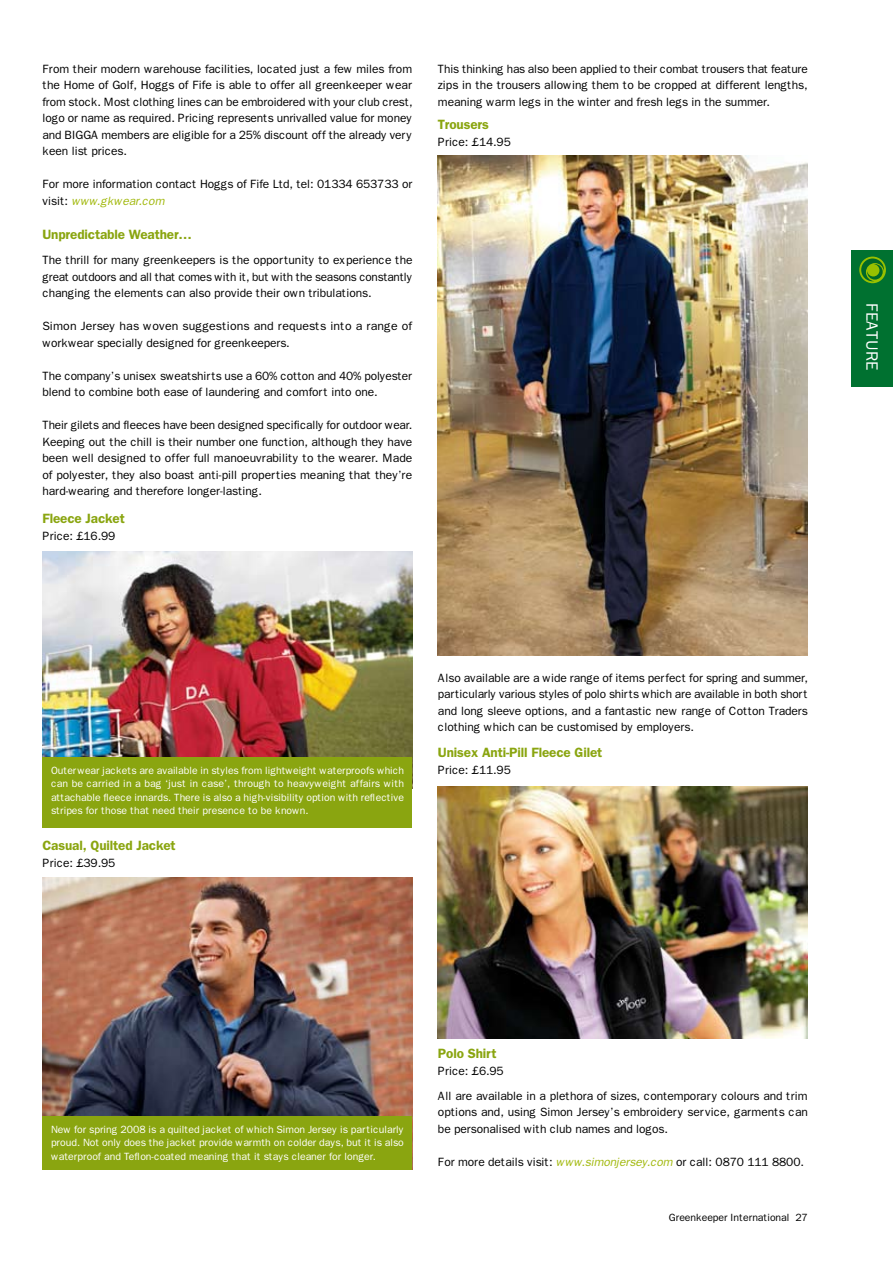
<style>
.page{position:relative;width:893px;height:1263px;background:#fff}
.page>*{position:absolute;margin:0;border:0;box-sizing:border-box;transform-origin:0 0}
.t1{font:16.5px "Franklin Gothic";letter-spacing:-.005em;color:#fff}
.t2{font:600 13.5px "Franklin Gothic";letter-spacing:-.01em;color:#8aa510}
.t3{font:12px/16.5px "Franklin Gothic";letter-spacing:-.01em;color:#000;text-align:justify}
.t4{font:10.5px/13.5px "Franklin Gothic";letter-spacing:-.005em;color:#fff;text-align:justify}
.t5{font:10.5px "Franklin Gothic";letter-spacing:-.01em;color:#000}
.s1{font-style:italic;color:#a2b90e}
</style>
<div class="page">
<div style="left:852px;top:251px;width:41px;height:136px;background:#007130"></div>
<svg style="left:859px;top:257px;width:27px;height:26px"></svg>
<svg style="left:861px;top:258px;width:23px;height:23px"></svg>
<img style="left:43px;top:551px;width:369px;height:206px">
<div style="left:43px;top:757px;width:369px;height:70px;background:#8aa510"></div>
<img style="left:43px;top:877px;width:369px;height:239px">
<div style="left:43px;top:1116px;width:369px;height:53px;background:#8aa510"></div>
<img style="left:438px;top:155px;width:370px;height:501px">
<img style="left:438px;top:787px;width:370px;height:252px">
<p class="t3" style="left:43px;top:61px;width:372px">From their modern warehouse facilities, located just a few miles from the Home of Golf, Hoggs of Fife is able to offer all greenkeeper wear from stock. Most clothing lines can be embroidered with your club crest, logo or name as required. Pricing represents unrivalled value for money and BIGGA members are eligible for a 25% discount off the already very keen list prices.</p>
<p class="t3" style="left:43px;top:176px;width:371px">For more information contact Hoggs of Fife Ltd, tel: 01334 653733 or visit: <span class="s1">www.gkwear.com</span></p>
<p class="t2" style="left:43px;top:227px;width:151px">Unpredictable Weather…</p>
<p class="t3" style="left:43px;top:252px;width:372px">The thrill for many greenkeepers is the opportunity to experience the great outdoors and all that comes with it, but with the seasons constantly changing the elements can also provide their own tribulations.</p>
<p class="t3" style="left:43px;top:318px;width:371px">Simon Jersey has woven suggestions and requests into a range of workwear specially designed for greenkeepers.</p>
<p class="t3" style="left:43px;top:368px;width:371px">The company’s unisex sweatshirts use a 60% cotton and 40% polyester blend to combine both ease of laundering and comfort into one.</p>
<p class="t3" style="left:43px;top:417px;width:372px">Their gilets and fleeces have been designed specifically for outdoor wear.<br>Keeping out the chill is their number one function, although they have been well designed to offer full manoeuvrability to the wearer. Made of polyester, they also boast anti-pill properties meaning that they’re hard-wearing and therefore longer-lasting.</p>
<p class="t2" style="left:43px;top:511px;width:84px">Fleece Jacket</p>
<p class="t3" style="left:43px;top:527px;width:74px">Price: £16.99</p>
<p class="t3" style="left:438px;top:61px;width:372px">This thinking has also been applied to their combat trousers that feature zips in the trousers allowing them to be cropped at different lengths, meaning warm legs in the winter and fresh legs in the summer.</p>
<p class="t2" style="left:438px;top:117px;width:52px">Trousers</p>
<p class="t3" style="left:438px;top:133px;width:74px">Price: £14.95</p>
<p class="t4" style="left:51px;top:763px;width:355px">Outerwear jackets are available in styles from lightweight waterproofs which can be carried in a bag ‘just in case’, through to heavyweight affairs with attachable fleece innards. There is also a high-visibility option with reflective stripes for those that need their presence to be known.</p>
<p class="t2" style="left:43px;top:837px;width:135px">Casual, Quilted Jacket</p>
<p class="t3" style="left:43px;top:854px;width:74px">Price: £39.95</p>
<p class="t3" style="left:438px;top:670px;width:372px">Also available are a wide range of items perfect for spring and summer, particularly various styles of polo shirts which are available in both short and long sleeve options, and a fantastic new range of Cotton Traders clothing which can be customised by employers.</p>
<p class="t2" style="left:438px;top:745px;width:166px">Unisex Anti-Pill Fleece Gilet</p>
<p class="t3" style="left:438px;top:762px;width:74px">Price: £11.95</p>
<h1 class="t1" style="left:881px;top:303px;width:69px;rotate:90deg">FEATURE</h1>
<p class="t4" style="left:51px;top:1122px;width:354px">New for spring 2008 is a quilted jacket of which Simon Jersey is particularly proud. Not only does the jacket provide warmth on colder days, but it is also waterproof and Teflon-coated meaning that it stays cleaner for longer.</p>
<p class="t2" style="left:438px;top:1046px;width:60px">Polo Shirt</p>
<p class="t3" style="left:438px;top:1063px;width:67px">Price: £6.95</p>
<p class="t3" style="left:438px;top:1087px;width:371px">All are available in a plethora of sizes, contemporary colours and trim options and, using Simon Jersey’s embroidery service, garments can be personalised with club names and logos.</p>
<p class="t3" style="left:438px;top:1153px;width:368px">For more details visit: <span class="s1">www.simonjersey.com</span> or call: 0870 111 8800.</p>
<p class="t5" style="left:669px;top:1212px;width:140px">Greenkeeper International 27</p>
</div>
